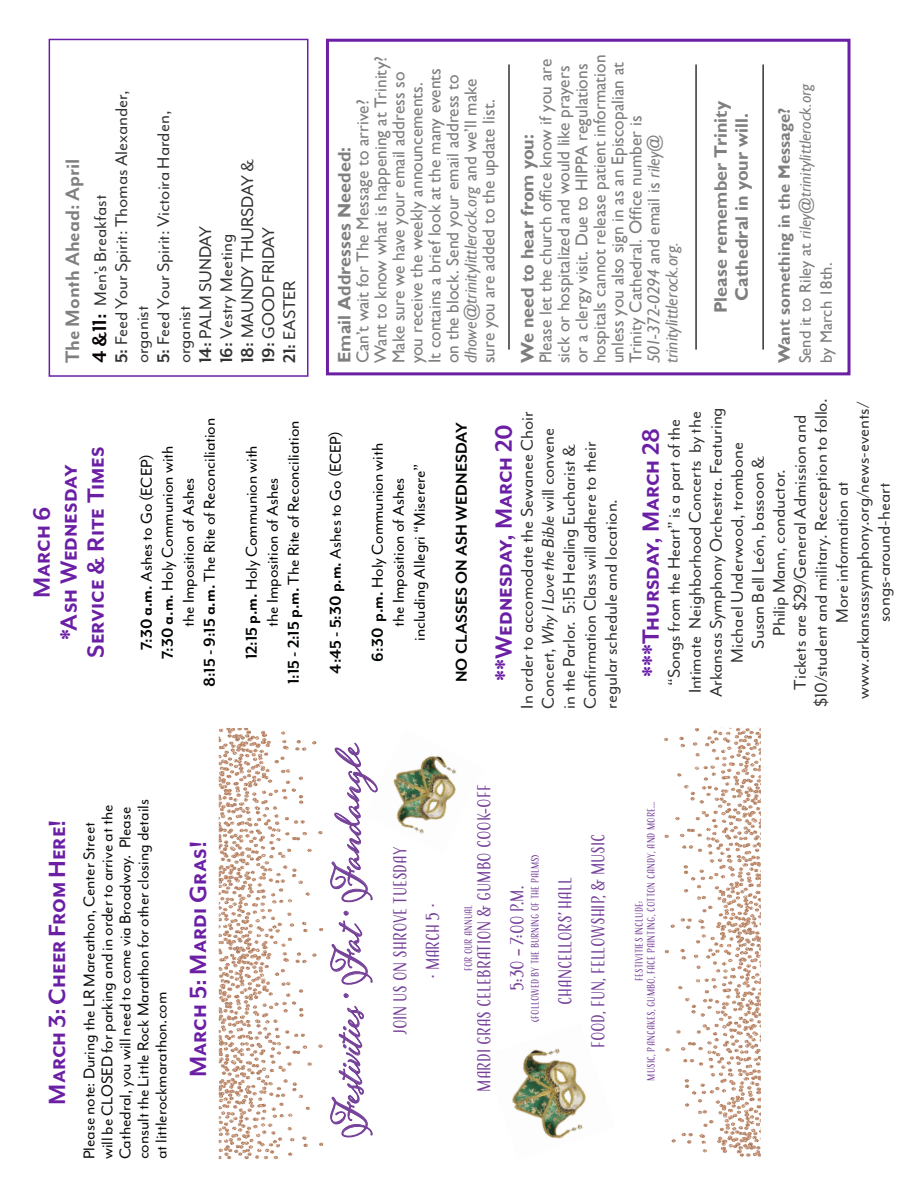
<style>
.page{position:relative;width:918px;height:1188px;background:#fff}
.page>*{position:absolute;margin:0;border:0;box-sizing:border-box;transform-origin:0 0}
.t1{font:49.65px "Adorn S Pomander";color:#764199}
.t2{font:700 27px "Mr Eaves Mod OT";color:#6b1fa5}
.t3{font:700 22.5px "Mr Eaves Mod OT";color:#7f7f7f}
.t4{font:700 22.5px "Mr Eaves Mod OT";color:#090304}
.t5{font:19.5px/21px "Mr Eaves Mod OT";letter-spacing:-.005em;color:#333;text-align:center}
.t6{font:18px "Mr Eaves Mod OT";color:#000503}
.t7{font:18px/18px "Mr Eaves Mod OT";letter-spacing:-.005em;color:#0e0b09}
.t8{font:700 18px "Gill Sans";letter-spacing:.005em;color:#7f7f7f}
.t9{font:700 18px "Mr Eaves Mod OT";letter-spacing:.005em;color:#000503}
.t10{font:17.55px/32.8px "Adorn S Condensed Sans";color:#764199;text-align:center}
.t11{font:17.25px/18px "Gill Sans";color:#7f7f7f}
.t12{font:italic 17.25px/18px "Gill Sans";color:#7f7f7f}
.t13{font:italic 16.5px "Gill Sans";letter-spacing:.005em;color:#7f7f7f}
.t14{font:700 16.5px "Gill Sans";letter-spacing:.005em;color:#7f7f7f}
.t15{font:16.5px "Gill Sans";letter-spacing:.005em;color:#7f7f7f}
.t16{font:10.2px/12.3px "Adorn S Condensed Sans";letter-spacing:.01em;color:#764199;text-align:center}
.s1{font-weight:700}
.s2{font-style:italic}
.s3{font-style:normal}
</style>
<div class="page">
<div style="left:326px;top:39px;width:524px;height:336px;border:3px solid #6b1fa5"></div>
<hr style="left:508px;top:64px;width:2px;height:286px;background:#333">
<hr style="left:695px;top:64px;width:2px;height:286px;background:#333">
<hr style="left:762px;top:64px;width:2px;height:286px;background:#333">
<div style="left:49px;top:39px;width:259px;height:338px;border:2px solid #6b1fa5"></div>
<img style="left:393px;top:755px;width:63px;height:79px">
<img style="left:512px;top:1048px;width:74px;height:91px">
<img style="left:219px;top:728px;width:104px;height:205px">
<img style="left:219px;top:933px;width:105px;height:227px">
<img style="left:664px;top:948px;width:97px;height:209px">
<img style="left:664px;top:728px;width:97px;height:220px">
<svg style="left:330px;top:1006px;width:43px;height:132px"></svg>
<svg style="left:344px;top:994px;width:5px;height:4px"></svg>
<svg style="left:330px;top:911px;width:43px;height:74px"></svg>
<svg style="left:330px;top:742px;width:48px;height:160px"></svg>
<p class="t3" style="left:60px;top:363px;width:206px;rotate:-90deg">The Month Ahead: April</p>
<p class="t5" style="left:90px;top:306px;width:113px;rotate:-90deg">Men’s Breakfast</p>
<p class="t4" style="left:87px;top:363px;width:52px;rotate:-90deg">4 &amp;11:</p>
<p class="t5" style="left:111px;top:363px;width:274px;text-align:left;rotate:-90deg"><span class="s1">5:</span> Feed Your Spirit: Thomas Alexander, organist<br><span class="s1">5:</span> Feed Your Spirit: Victoira Harden, organist</p>
<p class="t5" style="left:237px;top:363px;width:206px;rotate:-90deg"><span class="s1">18:</span> MAUNDY THURSDAY &amp;</p>
<p class="t5" style="left:195px;top:363px;width:139px;rotate:-90deg"><span class="s1">14:</span> PALM SUNDAY</p>
<p class="t5" style="left:216px;top:363px;width:131px;rotate:-90deg"><span class="s1">16:</span> Vestry Meeting</p>
<p class="t5" style="left:258px;top:363px;width:138px;rotate:-90deg"><span class="s1">19:</span> GOOD FRIDAY</p>
<p class="t5" style="left:279px;top:363px;width:85px;rotate:-90deg"><span class="s1">21:</span> EASTER</p>
<p class="t11" style="left:354px;top:363px;width:308px;rotate:-90deg">Can’t wait for The Message to arrive?<br>Want to know what is happening at Trinity?<br>Make sure we have your email address so you receive the weekly announcements.<br>It contains a brief look at the many events on the block. Send your email address to <span class="s2">dhowe@trinitylittlerock.org</span> and we’ll make sure you are added to the update list.</p>
<p class="t8" style="left:333px;top:363px;width:218px;rotate:-90deg">Email Addresses Needed:</p>
<p class="t11" style="left:537px;top:363px;width:310px;rotate:-90deg">Please let the church office know if you are sick or hospitalized and would like prayers or a clergy visit. Due to HIPPA regulations hospitals cannot release patient information unless you also sign in as an Episcopalian at Trinity Cathedral. Office number is</p>
<p class="t12" style="left:645px;top:363px;width:231px;rotate:-90deg">501-372-0294 <span class="s3">and email is</span> riley@ trinitylittlerock.org.</p>
<p class="t8" style="left:516px;top:363px;width:231px;rotate:-90deg">We need to hear from you:</p>
<p class="t13" style="left:796px;top:363px;width:282px;rotate:-90deg"><span class="s3">Send it to Riley at</span> riley@trinitylittlerock.org</p>
<p class="t8" style="left:710px;top:313px;width:214px;rotate:-90deg">Please remember Trinity</p>
<p class="t8" style="left:731px;top:301px;width:189px;rotate:-90deg">Cathedral in your will.</p>
<p class="t14" style="left:774px;top:363px;width:257px;rotate:-90deg">Want something in the Message?</p>
<p class="t15" style="left:817px;top:363px;width:102px;rotate:-90deg">by March 18th.</p>
<p class="t2" style="left:27px;top:598px;width:93px;rotate:-90deg">March 6</p>
<p class="t2" style="left:54px;top:640px;width:177px;rotate:-90deg">*Ash Wednesday</p>
<p class="t6" style="left:200px;top:687px;width:271px;rotate:-90deg"><span class="s1">8:15 - 9:15 a.m.</span> The Rite of Reconciliation</p>
<p class="t2" style="left:81px;top:658px;width:213px;rotate:-90deg">Service &amp; Rite Times</p>
<p class="t6" style="left:137px;top:650px;width:197px;rotate:-90deg"><span class="s1">7:30 a.m.</span> Ashes to Go (ECEP)</p>
<p class="t6" style="left:158px;top:659px;width:215px;rotate:-90deg"><span class="s1">7:30 a.m.</span> Holy Communion with</p>
<p class="t6" style="left:179px;top:627px;width:151px;rotate:-90deg">the Imposition of Ashes</p>
<p class="t6" style="left:284px;top:684px;width:265px;rotate:-90deg"><span class="s1">1:15 - 2:15 p.m.</span> The Rite of Reconciliation</p>
<p class="t6" style="left:326px;top:674px;width:244px;rotate:-90deg"><span class="s1">4:45 - 5:30 p.m.</span> Ashes to Go (ECEP)</p>
<p class="t6" style="left:368px;top:662px;width:220px;rotate:-90deg"><span class="s1">6:30 p.m.</span> Holy Communion with</p>
<p class="t6" style="left:242px;top:659px;width:216px;rotate:-90deg"><span class="s1">12:15 p.m.</span> Holy Communion with</p>
<p class="t6" style="left:410px;top:641px;width:179px;rotate:-90deg">including Allegri “Miserere”</p>
<p class="t6" style="left:263px;top:627px;width:151px;rotate:-90deg">the Imposition of Ashes</p>
<p class="t6" style="left:389px;top:627px;width:151px;rotate:-90deg">the Imposition of Ashes</p>
<p class="t5" style="left:517px;top:709px;width:299px;text-align:left;rotate:-90deg">In order to accomodate the Sewanee Choir Concert, <span class="s2">Why I Love the Bible</span> will convene in the Parlor. 5:15 Healing Eucharist &amp; Confirmation Class will adhere to their regular schedule and location.</p>
<p class="t9" style="left:452px;top:682px;width:261px;rotate:-90deg">NO CLASSES ON ASH WEDNESDAY</p>
<p class="t2" style="left:489px;top:681px;width:258px;rotate:-90deg">**Wednesday, March 20</p>
<p class="t5" style="left:811px;top:707px;width:310px;rotate:-90deg">$10/student and military. Recception to follo.<br>More information at</p>
<p class="t5" style="left:853px;top:699px;width:299px;rotate:-90deg">www.arkansassymphony.org/news-events/ songs-around-heart</p>
<p class="t5" style="left:664px;top:697px;width:292px;rotate:-90deg">“Songs from the Heart” is a part of the Intimate Neighborhood Concerts by the Arkansas Symphony Orchestra. Featuring Michael Underwood, trombone</p>
<p class="t5" style="left:790px;top:690px;width:276px;rotate:-90deg">Tickets are $29/General Admission and</p>
<p class="t2" style="left:636px;top:677px;width:251px;rotate:-90deg">***Thursday, March 28</p>
<p class="t5" style="left:748px;top:649px;width:194px;rotate:-90deg">Susan Bell León, bassoon &amp;</p>
<p class="t5" style="left:769px;top:636px;width:168px;rotate:-90deg">Philip Mann, conductor.</p>
<p class="t2" style="left:43px;top:1105px;width:287px;rotate:-90deg">March 3: Cheer From Here!</p>
<p class="t7" style="left:80px;top:1159px;width:362px;rotate:-90deg">Please note: During the LR Mareathon, Center Street will be CLOSED for parking and in order to arrive at the Cathedral, you will need to come via Broadway. Please consult the Little Rock Marathon for other closing details at littlerockmarathon.com</p>
<p class="t2" style="left:184px;top:1077px;width:237px;rotate:-90deg">March 5: Mardi Gras!</p>
<p class="t1" style="left:313px;top:1137px;width:395px;rotate:-90deg">Festivities • Fat• Fandangle</p>
<p class="t10" style="left:384px;top:1035px;width:190px;rotate:-90deg">Join us on Shrove Tuesday</p>
<p class="t10" style="left:468px;top:1092px;width:309px;rotate:-90deg">Mardi Gras Celebration &amp; Gumbo Cook-off<br>5:30 – 7:00 p.m.</p>
<p class="t16" style="left:529px;top:1022px;width:169px;rotate:-90deg">(Followed by the burning of the palms)</p>
<p class="t10" style="left:416px;top:978px;width:75px;rotate:-90deg">• March 5 •</p>
<p class="t16" style="left:462px;top:971px;width:68px;rotate:-90deg">for our annual</p>
<p class="t10" style="left:549px;top:1048px;width:215px;rotate:-90deg">Chancellors’ Hall<br>Food, Fun, Fellowship, &amp; Music</p>
<p class="t16" style="left:633px;top:1081px;width:281px;rotate:-90deg">Festivities include:<br>music, pancakes, gumbo, face painting, cotton candy, and more…</p>
</div>
